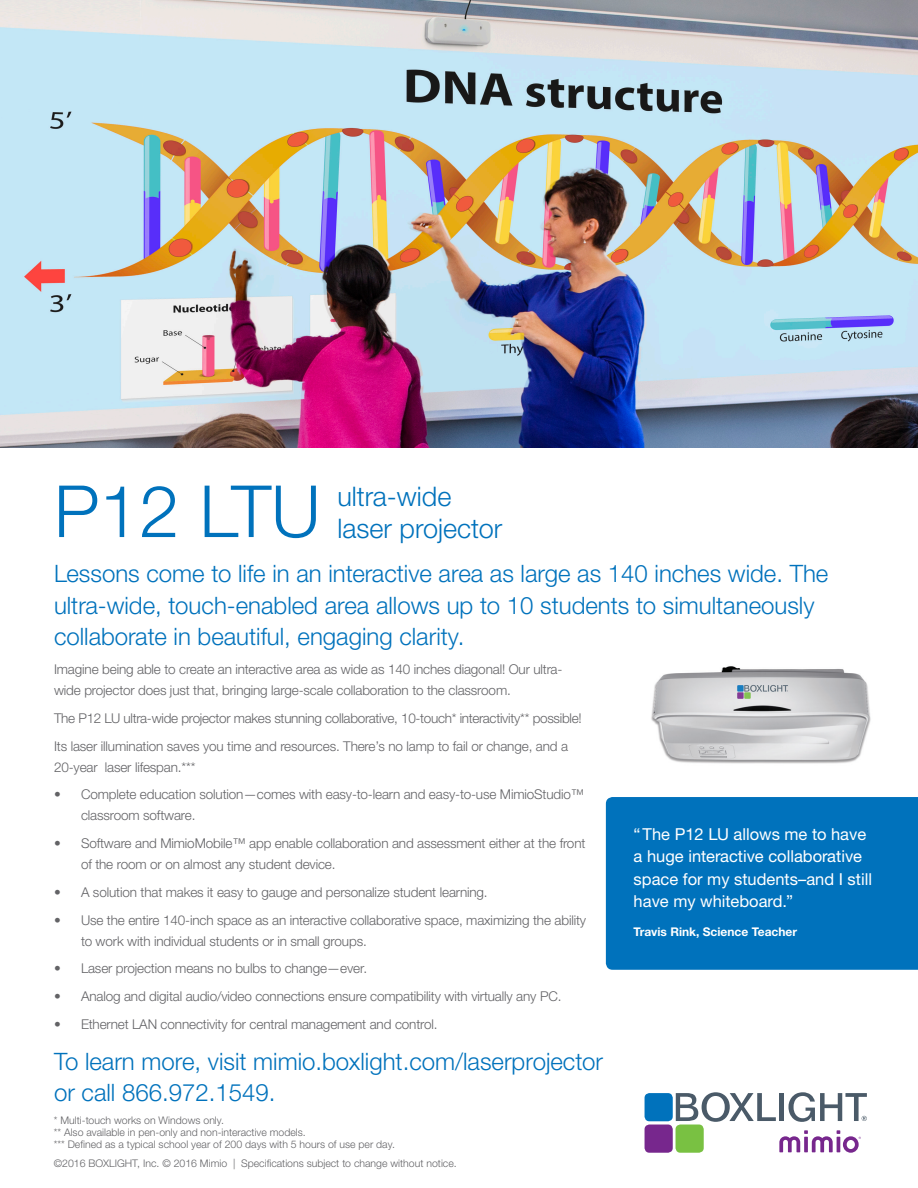
<style>
.page{position:relative;width:918px;height:1188px;background:#fff}
.page>*{position:absolute;margin:0;border:0;box-sizing:border-box;transform-origin:0 0}
.t1{font:300 72px "Helvetica Neue LTW1 G";color:#0072bc}
.t2{font:300 27px/32.4px "Helvetica Neue LTW1 G";color:#0072bc}
.t3{font:300 24px/31.5px "Helvetica Neue LTW1 G";color:#0072bc}
.Quote-White{font:16.5px/22.5px "Helvetica Neue LTW1 G";color:#fff}
.t4{font:300 13.5px/21px "Helvetica Neue LTW1 G";letter-spacing:-.01em;color:#636366}
.caption_and_name_whi{font:700 12px "Helvetica Neue LTW1 G";color:#fff}
.t5{font:300 10.5px/12px "Helvetica Neue LTW1 G";color:#636366}
</style>
<div class="page">
<img style="left:0;top:0;width:918px;height:447px">
<img style="left:651px;top:666px;width:220px;height:98px">
<svg style="left:676px;top:1092px;width:100px;height:30px"></svg>
<div style="left:779px;top:1093px;width:5px;height:28px;background:#4a5a68"></div>
<svg style="left:789px;top:1092px;width:78px;height:30px"></svg>
<div style="left:645px;top:1093px;width:28px;height:28px;background:#0072bc;border-radius:5px"></div>
<div style="left:645px;top:1125px;width:28px;height:28px;background:#77278d;border-radius:5px"></div>
<div style="left:676px;top:1125px;width:28px;height:28px;background:#79c142;border-radius:5px"></div>
<svg style="left:779px;top:1130px;width:82px;height:23px"></svg>
<div style="left:606px;top:797px;width:312px;height:173px;background:#0072bc"></div>
<p class="t1" style="left:54px;top:467px;width:268px">P12 LTU</p>
<p class="t3" style="left:54px;top:558px;width:776px">Lessons come to life in an interactive area as large as 140 inches wide. The ultra-wide, touch-enabled area allows up to 10 students to simultaneously collaborate in beautiful, engaging clarity.</p>
<p class="t4" style="left:54px;top:659px;width:510px">Imagine being able to create an interactive area as wide as 140 inches diagonal! Our ultra&shy;wide projector does just that, bringing large-scale collaboration to the classroom.</p>
<p class="t4" style="left:54px;top:707px;width:529px">The P12 LU ultra-wide projector makes stunning collaborative, 10-touch* interactivity** possible!</p>
<p class="t4" style="left:54px;top:735px;width:516px">Its laser illumination saves you time and resources. There’s no lamp to fail or change, and a<br>20-year laser lifespan.***</p>
<p class="t4" style="left:81px;top:784px;width:505px;text-indent:-27px">• Complete education solution—comes with easy-to-learn and easy-to-use MimioStudio™ classroom software.</p>
<p class="t4" style="left:81px;top:833px;width:506px;text-indent:-27px">• Software and MimioMobile™ app enable collaboration and assessment either at the front of the room or on almost any student device.</p>
<p class="t4" style="left:54px;top:881px;width:435px">• A solution that makes it easy to gauge and personalize student learning.</p>
<p class="t4" style="left:81px;top:909px;width:507px;text-indent:-27px">• Use the entire 140-inch space as an interactive collaborative space, maximizing the ability to work with individual students or in small groups.</p>
<p class="t4" style="left:54px;top:958px;width:315px">• Laser projection means no bulbs to change—ever.</p>
<p class="t4" style="left:54px;top:986px;width:509px">• Analog and digital audio/video connections ensure compatibility with virtually any PC.</p>
<p class="t4" style="left:54px;top:1013px;width:385px">• Ethernet LAN connectivity for central management and control.</p>
<p class="t3" style="left:54px;top:1045px;width:551px">To learn more, visit mimio.boxlight.com/laserprojector or call 866.972.1549.</p>
<p class="t2" style="left:338px;top:480px;width:166px">ultra-wide laser projector</p>
<p class="Quote-White" style="left:634px;top:823px;width:240px">“The P12 LU allows me to have a huge interactive collaborative space for my students–and I still have my whiteboard.”</p>
<p class="caption_and_name_whi" style="left:634px;top:924px;width:165px">Travis Rink, Science Teacher</p>
<p class="t5" style="left:54px;top:1114px;width:343px">* Multi-touch works on Windows only.<br>** Also available in pen-only and non-interactive models.<br>*** Defined as a typical school year of 200 days with 5 hours of use per day.</p>
<p class="t5" style="left:54px;top:1157px;width:404px">©2016 BOXLIGHT, Inc. © 2016 Mimio | Specifications subject to change without notice.</p>
</div>
